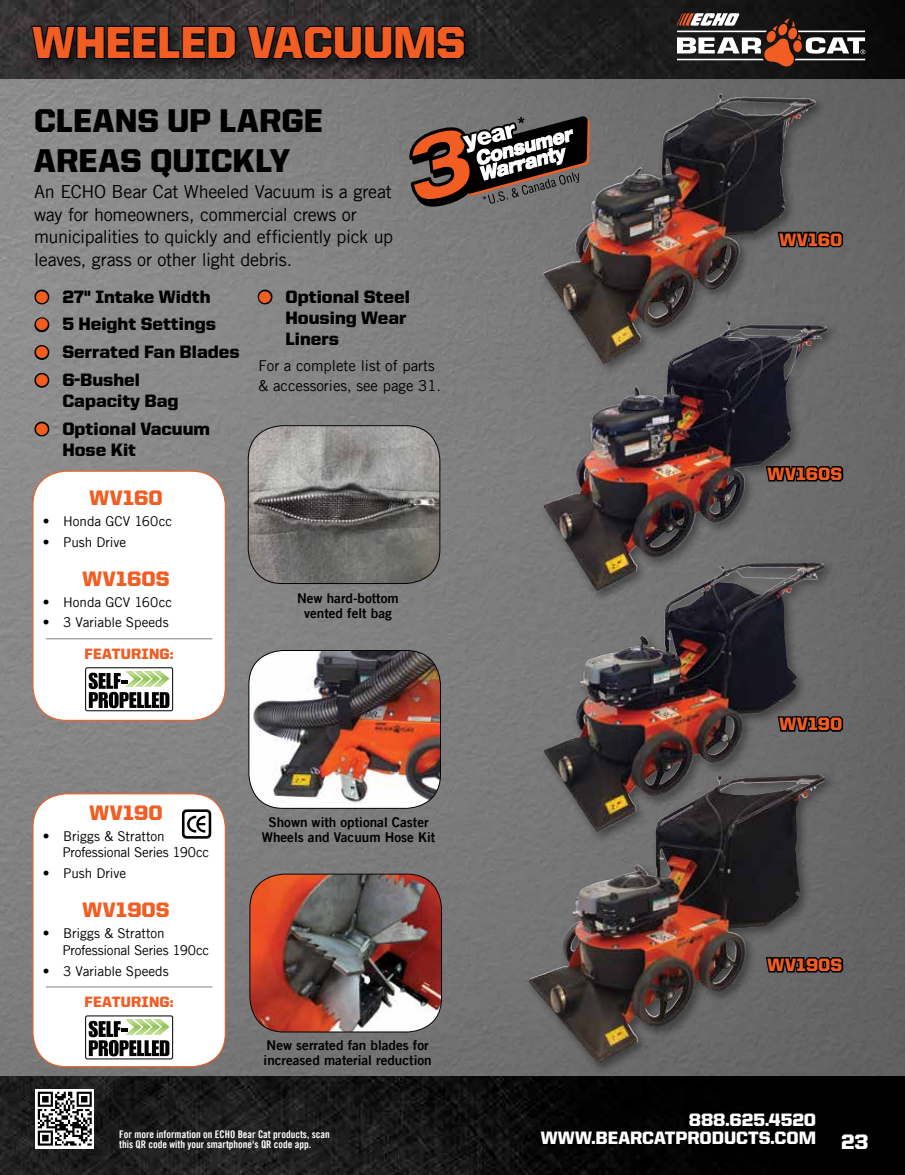
<style>
.page{position:relative;width:905px;height:1175px;background:#fff}
.page>*{position:absolute;margin:0;border:0;box-sizing:border-box;transform-origin:0 0}
.t1{font:900 45px "United Sans Reg";letter-spacing:-.01em;color:#f15d22}
.t2{font:900 33px/39.6px "United Sans Reg";letter-spacing:.005em;color:#000}
.t3{font:900 21px "United Sans Reg";letter-spacing:.01em;color:#f15d22}
.t4{font:900 21px "United Sans Reg";color:#fff}
.t5{font:18px/22.5px "Trade Gothic LT";letter-spacing:-.02em;color:#000}
.t6{font:900 18px/21px "United Sans Reg";color:#000}
.t7{font:900 18px/18px "United Sans Reg";color:#fff;text-align:right}
.t8{font:900 18px "United Sans Reg";letter-spacing:.015em;color:#f15d22}
.t9{font:15px/19.8px "Trade Gothic LT";color:#000}
.t10{font:900 15px "United Sans Reg";letter-spacing:.01em;color:#f15d22}
.t11{font:13.5px/16.5px "Trade Gothic LT";letter-spacing:-.005em;color:#000}
.t12{font:13.5px/15px "Trade Gothic LT Bold Two";color:#000;text-align:center}
.t13{font:10.5px/10.5px "Trade Gothic LT Bold Cond Twenty";color:#fff}
.s1{color:#f15d22}
</style>
<div class="page">
<img style="left:0;top:79px;width:904px;height:997px">
<img style="left:0;top:1076px;width:904px;height:98px">
<img style="left:0;top:0;width:904px;height:79px">
<svg style="left:677px;top:13px;width:188px;height:53px"></svg>
<div style="left:30px;top:24px;width:449px;height:50px;background:#000;opacity:.53"></div>
<svg style="left:30px;top:22px;width:207px;height:42px;background:#1a1919"></svg>
<svg style="left:245px;top:17px;width:221px;height:46px;background:#1d1b1b"></svg>
<svg style="left:36px;top:1088px;width:58px;height:60px"></svg>
<svg style="left:36px;top:1089px;width:58px;height:58px"></svg>
<svg style="left:38px;top:1091px;width:54px;height:54px"></svg>
<svg style="left:32px;top:287px;width:20px;height:20px"></svg>
<svg style="left:32px;top:315px;width:20px;height:19px"></svg>
<svg style="left:32px;top:343px;width:20px;height:19px"></svg>
<svg style="left:32px;top:370px;width:20px;height:20px"></svg>
<svg style="left:32px;top:419px;width:20px;height:20px"></svg>
<svg style="left:255px;top:287px;width:20px;height:20px"></svg>
<svg style="left:409px;top:116px;width:131px;height:91px;background:#775e53"></svg>
<img style="left:249px;top:650px;width:191px;height:158px">
<div style="left:248px;top:650px;width:193px;height:158px;border:1px solid #000;border-radius:34px"></div>
<img style="left:250px;top:874px;width:191px;height:158px">
<div style="left:249px;top:873px;width:193px;height:159px;border:1px solid #000;border-radius:34px"></div>
<div style="left:33px;top:471px;width:192px;height:249px;background:#fff;border-radius:34px"></div>
<div style="left:32px;top:470px;width:194px;height:251px;border:1px solid #f15d22;border-radius:34px"></div>
<hr style="left:46px;top:638px;width:166px;height:1px;background:#808285">
<div style="left:85px;top:667px;width:88px;height:44px;border:1px solid #000;border-radius:2px"></div>
<svg style="left:89px;top:671px;width:80px;height:37px"></svg>
<div style="left:33px;top:793px;width:192px;height:273px;background:#fff;border-radius:34px"></div>
<div style="left:32px;top:793px;width:194px;height:274px;border:1px solid #f15d22;border-radius:34px"></div>
<hr style="left:46px;top:986px;width:166px;height:1px;background:#808285">
<svg style="left:86px;top:1016px;width:87px;height:42px"></svg>
<div style="left:85px;top:1015px;width:88px;height:44px;border:1px solid #000;border-radius:2px"></div>
<svg style="left:89px;top:1019px;width:80px;height:37px"></svg>
<div style="left:525px;top:771px;width:312px;height:304px;background:#000;opacity:.4"></div>
<img style="left:528px;top:775px;width:272px;height:288px">
<div style="left:540px;top:90px;width:288px;height:285px;background:#000;opacity:.4"></div>
<img style="left:575px;top:94px;width:145px;height:168px">
<div style="left:540px;top:559px;width:296px;height:285px;background:#000;opacity:.4"></div>
<img style="left:584px;top:603px;width:215px;height:66px">
<div style="left:540px;top:318px;width:299px;height:285px;background:#000;opacity:.4"></div>
<img style="left:559px;top:321px;width:170px;height:178px">
<svg style="left:764px;top:454px;width:80px;height:41px;background:#464646"></svg>
<svg style="left:775px;top:705px;width:69px;height:40px;background:#474747"></svg>
<svg style="left:764px;top:945px;width:80px;height:41px;background:#454545"></svg>
<svg style="left:775px;top:220px;width:69px;height:41px;background:#474747"></svg>
<img style="left:248px;top:426px;width:192px;height:157px">
<div style="left:248px;top:425px;width:192px;height:159px;border:1px solid #000;border-radius:34px"></div>
<svg style="left:182px;top:809px;width:29px;height:29px"></svg>
<h1 class="t1" style="left:32px;top:17px;width:435px">WHEELED VACUUMS</h1>
<h2 class="t2" style="left:34px;top:100px;width:290px">CLEANS UP LARGE<br>AREAS QUICKLY</h2>
<h3 class="t5" style="left:34px;top:180px;width:361px">An ECHO Bear Cat Wheeled Vacuum is a great way for homeowners, commercial crews or municipalities to quickly and efficiently pick up leaves, grass or other light debris.</h3>
<h3 class="t6" style="left:35px;top:286px;width:177px"><span class="s1">●</span> 27" Intake Width</h3>
<h3 class="t6" style="left:35px;top:313px;width:182px"><span class="s1">●</span> 5 Height Settings</h3>
<h3 class="t6" style="left:35px;top:341px;width:206px"><span class="s1">●</span> Serrated Fan Blades</h3>
<h3 class="t6" style="left:62px;top:369px;width:118px;text-indent:-27px"><span class="s1">●</span> 6-Bushel<br>Capacity Bag</h3>
<h3 class="t6" style="left:62px;top:418px;width:149px;text-indent:-27px"><span class="s1">●</span> Optional Vacuum<br>Hose Kit</h3>
<h3 class="t6" style="left:285px;top:286px;width:126px;text-indent:-27px"><span class="s1">●</span> Optional Steel<br>Housing Wear<br>Liners</h3>
<p class="t9" style="left:258px;top:355px;width:184px">For a complete list of parts &amp; accessories, see page 31.</p>
<h3 class="t3" style="left:89px;top:486px;width:75px">WV160</h3>
<p class="t11" style="left:43px;top:512px;width:131px">• Honda GCV 160cc</p>
<p class="t11" style="left:43px;top:533px;width:85px">• Push Drive</p>
<h3 class="t3" style="left:82px;top:566px;width:89px">WV160S</h3>
<p class="t11" style="left:43px;top:593px;width:131px">• Honda GCV 160cc</p>
<p class="t11" style="left:43px;top:614px;width:127px">• 3 Variable Speeds</p>
<p class="t10" style="left:85px;top:645px;width:90px">FEATURING:</p>
<p class="t12" style="left:297px;top:590px;width:103px">New hard-bottom vented felt bag</p>
<h3 class="t3" style="left:89px;top:801px;width:75px">WV190</h3>
<p class="t11" style="left:62px;top:827px;width:148px;text-indent:-19px">• Briggs &amp; Stratton<br>Professional Series 190cc</p>
<p class="t11" style="left:43px;top:865px;width:85px">• Push Drive</p>
<h3 class="t3" style="left:82px;top:898px;width:89px">WV190S</h3>
<p class="t11" style="left:62px;top:925px;width:148px;text-indent:-19px">• Briggs &amp; Stratton<br>Professional Series 190cc</p>
<p class="t11" style="left:43px;top:962px;width:127px">• 3 Variable Speeds</p>
<p class="t10" style="left:85px;top:993px;width:90px">FEATURING:</p>
<p class="t12" style="left:262px;top:814px;width:175px">Shown with optional Caster<br>Wheels and Vacuum Hose Kit</p>
<p class="t12" style="left:263px;top:1037px;width:169px;text-align:left">New serrated fan blades for increased material reduction</p>
<p class="t13" style="left:119px;top:1128px;width:212px">For more information on ECHO Bear Cat products, scan this QR code with your smartphone's QR code app.</p>
<h3 class="t8" style="left:779px;top:229px;width:64px">WV160</h3>
<h3 class="t8" style="left:767px;top:464px;width:76px">WV160S</h3>
<h3 class="t8" style="left:779px;top:714px;width:64px">WV190</h3>
<h3 class="t8" style="left:767px;top:954px;width:76px">WV190S</h3>
<h3 class="t7" style="left:541px;top:1110px;width:277px">888.625.4520<br>WWW.BEARCATPRODUCTS.COM</h3>
<h3 class="t4" style="left:841px;top:1129px;width:29px">23</h3>
</div>
